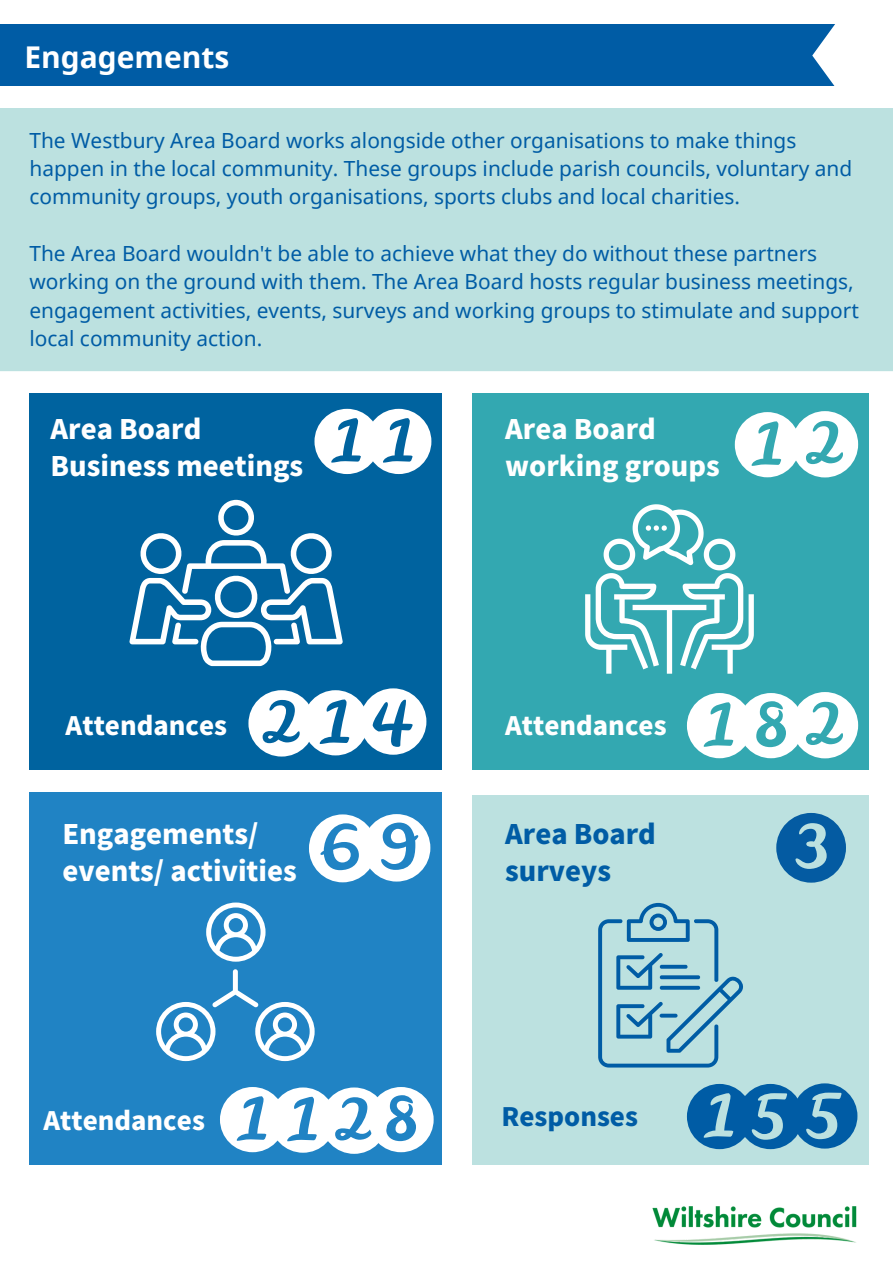
<style>
.page{position:relative;width:893px;height:1264px;background:#fff}
.page>*{position:absolute;margin:0;border:0;box-sizing:border-box;transform-origin:0 0}
.t1{font:700 30px "Noto Sans";color:#fff}
.t2{font:900 26.85px/37px "Noto Sans JP";color:#fff}
.t3{font:900 26.85px/37px "Noto Sans JP";color:#005ca5}
.t4{font:900 25.35px "Noto Sans JP";color:#fff}
.t5{font:900 25.35px "Noto Sans JP";color:#005ca5}
.t6{font:20.85px/28.3px "Noto Sans";color:#005ca5}
</style>
<div class="page">
<img style="left:652px;top:1206px;width:204px;height:38px">
<div style="left:0;top:25px;width:835px;height:61px;background:#005ca5"></div>
<div style="left:0;top:109px;width:892px;height:262px;background:#bce1e0"></div>
<div style="left:29px;top:393px;width:412px;height:377px;background:#00639f"></div>
<div style="left:29px;top:792px;width:412px;height:372px;background:#2083c4"></div>
<div style="left:472px;top:393px;width:396px;height:377px;background:#33a8b1"></div>
<div style="left:472px;top:795px;width:396px;height:369px;background:#bce1e0"></div>
<svg style="left:129px;top:500px;width:214px;height:166px"></svg>
<svg style="left:598px;top:902px;width:145px;height:165px"></svg>
<svg style="left:659px;top:1013px;width:18px;height:4px"></svg>
<svg style="left:156px;top:902px;width:158px;height:159px"></svg>
<svg style="left:585px;top:504px;width:168px;height:169px"></svg>
<svg style="left:734px;top:411px;width:124px;height:66px"></svg>
<svg style="left:776px;top:813px;width:69px;height:69px"></svg>
<svg style="left:687px;top:692px;width:171px;height:66px"></svg>
<svg style="left:314px;top:409px;width:117px;height:65px"></svg>
<svg style="left:248px;top:688px;width:178px;height:68px"></svg>
<svg style="left:309px;top:814px;width:121px;height:68px"></svg>
<svg style="left:220px;top:1087px;width:213px;height:66px"></svg>
<svg style="left:687px;top:1083px;width:170px;height:66px"></svg>
<p class="t1" style="left:24px;top:36px;width:206px">Engagements</p>
<p class="t6" style="left:29px;top:125px;width:824px">The Westbury Area Board works alongside other organisations to make things happen in the local community. These groups include parish councils, voluntary and community groups, youth organisations, sports clubs and local charities.</p>
<p class="t6" style="left:29px;top:239px;width:831px">The Area Board wouldn't be able to achieve what they do without these partners working on the ground with them. The Area Board hosts regular business meetings, engagement activities, events, surveys and working groups to stimulate and support local community action.</p>
<p class="t2" style="left:51px;top:409px;width:152px">Area Board</p>
<p class="t2" style="left:51px;top:446px;width:254px">Business meetings</p>
<p class="t2" style="left:505px;top:409px;width:152px">Area Board</p>
<p class="t2" style="left:505px;top:446px;width:216px">working groups</p>
<p class="t4" style="left:66px;top:705px;width:163px">Attendances</p>
<p class="t4" style="left:505px;top:705px;width:163px">Attendances</p>
<p class="t2" style="left:62px;top:814px;width:236px">Engagements/ events/ activities</p>
<p class="t4" style="left:43px;top:1100px;width:163px">Attendances</p>
<p class="t3" style="left:505px;top:814px;width:152px">Area Board surveys</p>
<p class="t5" style="left:501px;top:1096px;width:138px">Responses</p>
</div>
